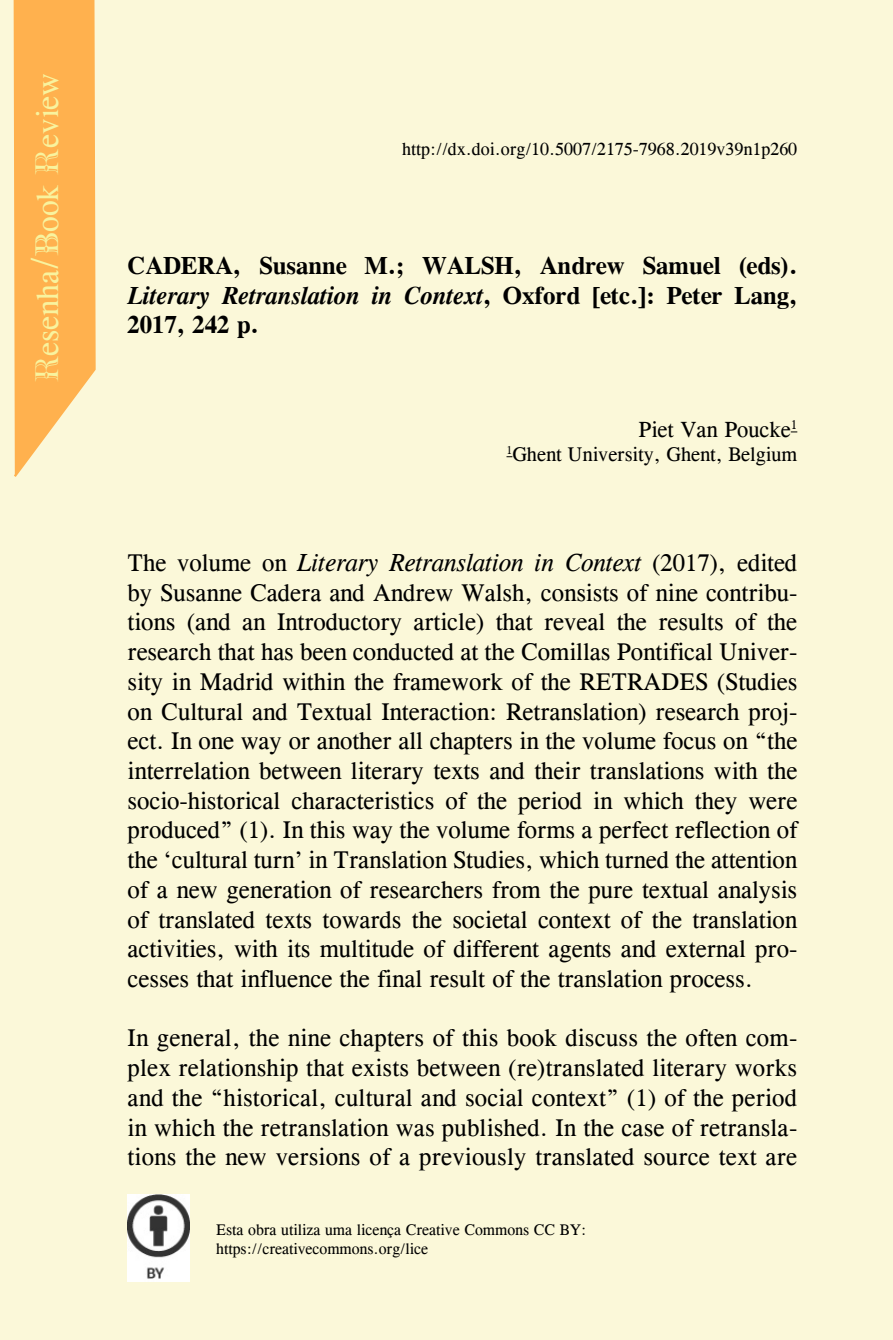
<style>
.page{position:relative;width:893px;height:1340px;background:#fff}
.page>*{position:absolute;margin:0;border:0;box-sizing:border-box;transform-origin:0 0}
.t1{font:31.5px "CG Times";color:#f8f39e}
.t2{font:24.75px/29.7px "CG Times";letter-spacing:.005em;color:#000;text-align:justify}
.t3{font:700 24.75px/29.7px "CG Times";color:#000;text-align:justify}
.t4{font:22.5px "CG Times";color:#000}
.t5{font:20.25px "CG Times";color:#000}
.t6{font:18px "CG Times";color:#000}
.t7{font:15.75px/18.9px "CG Times";color:#000}
.s1{font-family:"Beffle"}
.s2{font-size:40.5px}
.s3{font-style:italic}
</style>
<div class="page">
<div style="left:0;top:0;width:893px;height:1339px;background:#fbf8d9"></div>
<img style="left:128px;top:1194px;width:61px;height:87px">
<svg style="left:11px;top:0;width:86px;height:479px;background:#fdca7f"></svg>
<div style="left:16px;top:0;width:57px;height:383px;background:#ffb14e"></div>
<p class="t1" style="left:36px;top:383px;width:312px;rotate:-90deg"><span class="s1">R</span>esenha<span class="s2">/</span><span class="s1">B</span>ook <span class="s1">R</span>eview</p>
<p class="t6" style="left:402px;top:142px;width:397px">http://dx.doi.org/10.5007/2175-7968.2019v39n1p260</p>
<p class="t3" style="left:128px;top:253px;width:671px">CADERA, Susanne M.; WALSH, Andrew Samuel (eds).<br><span class="s3">Literary Retranslation in Context</span>, Oxford [etc.]: Peter Lang, 2017, 242 p.</p>
<p class="t4" style="left:638px;top:421px;width:160px">Piet Van Poucke<sup>1</sup></p>
<p class="t5" style="left:506px;top:447px;width:292px"><sup>1</sup>Ghent University, Ghent, Belgium</p>
<p class="t2" style="left:128px;top:550px;width:671px">The volume on <span class="s3">Literary Retranslation in Context</span> (2017), edited by Susanne Cadera and Andrew Walsh, consists of nine contribu&shy;tions (and an Introductory article) that reveal the results of the research that has been conducted at the Comillas Pontifical Univer&shy;sity in Madrid within the framework of the RETRADES (Studies on Cultural and Textual Interaction: Retranslation) research proj&shy;ect. In one way or another all chapters in the volume focus on “the interrelation between literary texts and their translations with the socio-historical characteristics of the period in which they were produced” (1). In this way the volume forms a perfect reflection of the ‘cultural turn’ in Translation Studies, which turned the attention of a new generation of researchers from the pure textual analysis of translated texts towards the societal context of the translation activities, with its multitude of different agents and external pro&shy;cesses that influence the final result of the translation process.</p>
<p class="t2" style="left:128px;top:1025px;width:671px">In general, the nine chapters of this book discuss the often com&shy;plex relationship that exists between (re)translated literary works and the “historical, cultural and social context” (1) of the period in which the retranslation was published. In the case of retransla&shy;tions the new versions of a previously translated source text are</p>
<p class="t7" style="left:216px;top:1222px;width:372px">Esta obra utiliza uma licença Creative Commons CC BY: https://creativecommons.org/lice</p>
</div>
